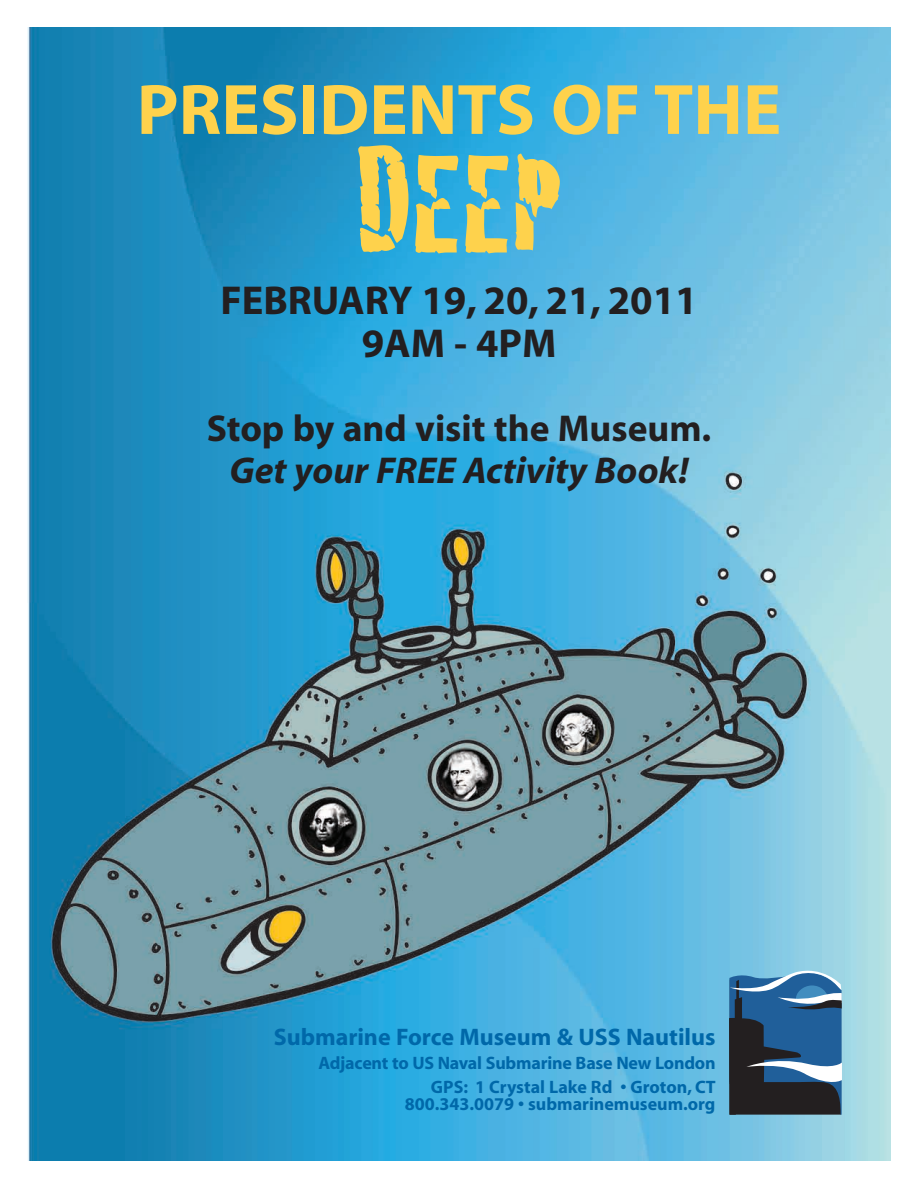
<style>
.page{position:relative;width:918px;height:1188px;background:#fff}
.page>*{position:absolute;margin:0;border:0;box-sizing:border-box;transform-origin:0 0}
.t1{font:144px "Cracked";color:#fed24c}
.t2{font:700 72px "Myriad";color:#fed24c}
.t3{font:700 40.5px/43.5px "Myriad";color:#231f20;text-align:center}
.t4{font:700 37.5px "Myriad";color:#231f20}
.t5{font:italic 700 37.5px "Myriad";color:#231f20}
.t6{font:700 24px "Myriad";color:#0068a9}
.t7{font:700 18px/24px "Myriad";letter-spacing:-.005em;color:#0068a9;text-align:right}
</style>
<div class="page">
<img style="left:27px;top:27px;width:864px;height:1134px">
<svg style="left:729px;top:965px;width:113px;height:150px;background:#3d5e7b"></svg>
<h2 class="t2" style="left:137px;top:83px;width:646px">PRESIDENTS OF THE</h2>
<h1 class="t1" style="left:355px;top:88px;width:210px">DEEP</h1>
<h3 class="t3" style="left:221px;top:282px;width:479px">FEBRUARY 19, 20, 21, 2011<br>9AM - 4PM</h3>
<h3 class="t4" style="left:207px;top:415px;width:506px">Stop by and visit the Museum.</h3>
<h3 class="t5" style="left:229px;top:457px;width:461px">Get your FREE Activity Book!</h3>
<h3 class="t6" style="left:274px;top:1028px;width:443px">Submarine Force Museum &amp; USS Nautilus</h3>
<p class="t7" style="left:318px;top:1053px;width:399px">Adjacent to US Naval Submarine Base New London<br>GPS: 1 Crystal Lake Rd • Groton, CT</p>
<p class="t7" style="left:405px;top:1093px;width:312px">800.343.0079 • submarinemuseum.org</p>
</div>
